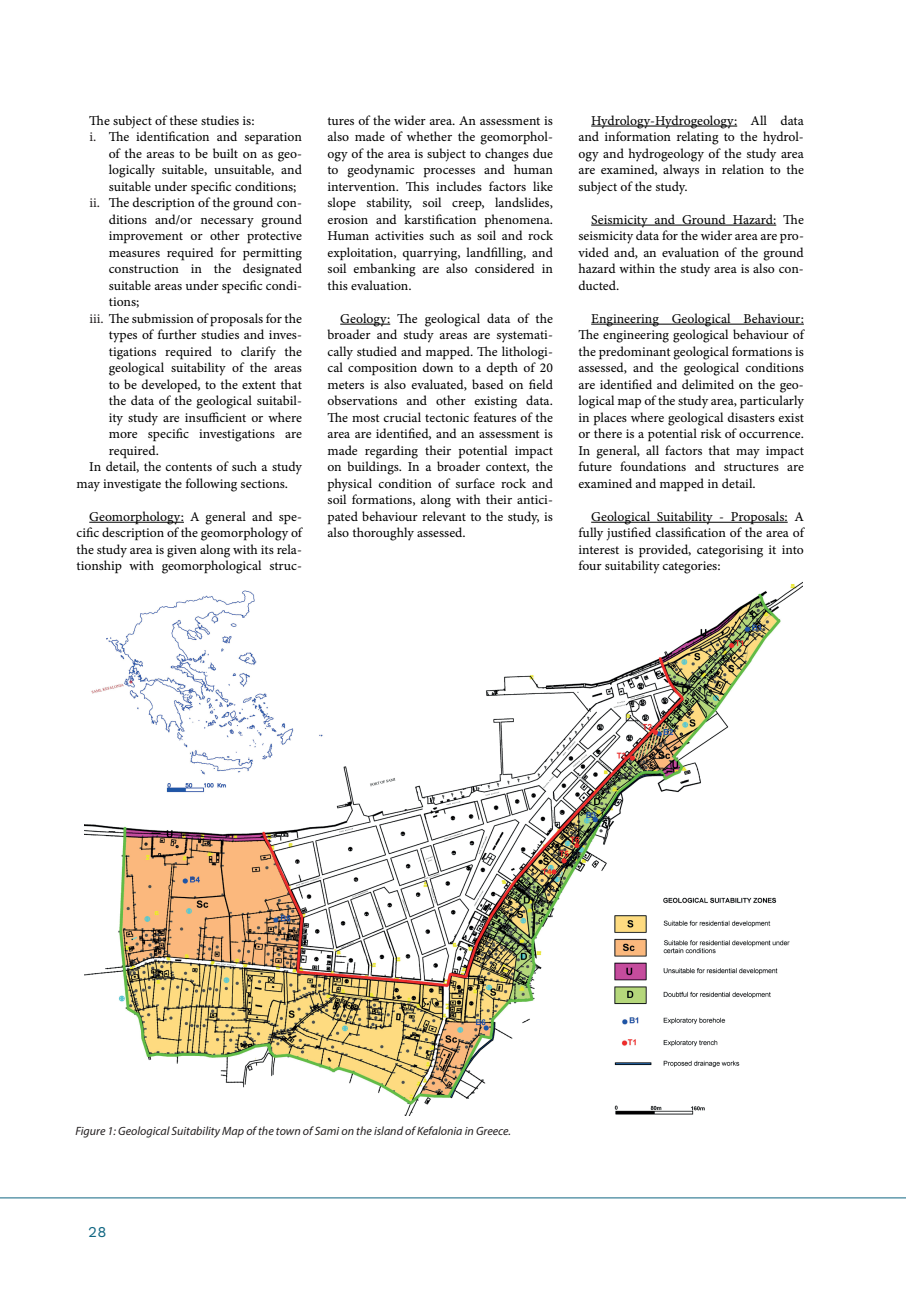
<style>
.page{position:relative;width:906px;height:1289px;background:#fff}
.page>*{position:absolute;margin:0;border:0;box-sizing:border-box;transform-origin:0 0}
.t1{font:15px "Work Sans";color:#116783}
.t2{font:13.5px/16.5px "Minion Pro Capt";letter-spacing:-.005em;color:#000001;text-align:justify}
.t3{font:italic 12px "Myriad Pro";color:#231f20}
.s1{color:#231f20}
</style>
<div class="page">
<hr style="left:0;top:1197px;width:906px;height:1px;background:#116783">
<hr style="left:89px;top:522px;width:95px;height:1px;background:#000001">
<hr style="left:340px;top:324px;width:50px;height:1px;background:#000001">
<hr style="left:591px;top:126px;width:146px;height:1px;background:#000001">
<hr style="left:591px;top:225px;width:185px;height:1px;background:#000001">
<hr style="left:591px;top:324px;width:213px;height:1px;background:#000001">
<hr style="left:591px;top:522px;width:196px;height:1px;background:#000001">
<img style="left:85px;top:582px;width:717px;height:533px">
<p class="t2" style="left:89px;top:112px;width:167px">The subject of these studies is:</p>
<p class="t2" style="left:89px;top:129px;width:214px"><span class="s1">i.</span> The identification and separation</p>
<p class="t2" style="left:109px;top:145px;width:195px">of the areas to be built on as geo-</p>
<p class="t2" style="left:109px;top:162px;width:195px">logically suitable, unsuitable, and</p>
<p class="t2" style="left:109px;top:178px;width:189px">suitable under specific conditions;</p>
<p class="t2" style="left:89px;top:195px;width:214px"><span class="s1">ii.</span> The description of the ground con-</p>
<p class="t2" style="left:109px;top:211px;width:195px">ditions and/or necessary ground</p>
<p class="t2" style="left:109px;top:228px;width:195px">improvement or other protective</p>
<p class="t2" style="left:109px;top:244px;width:195px">measures required for permitting</p>
<p class="t2" style="left:109px;top:261px;width:195px">construction in the designated</p>
<p class="t2" style="left:109px;top:277px;width:195px">suitable areas under specific condi-</p>
<p class="t2" style="left:109px;top:294px;width:32px">tions;</p>
<p class="t2" style="left:89px;top:310px;width:214px"><span class="s1">iii.</span> The submission of proposals for the</p>
<p class="t2" style="left:109px;top:327px;width:195px">types of further studies and inves-</p>
<p class="t2" style="left:109px;top:343px;width:195px">tigations required to clarify the</p>
<p class="t2" style="left:109px;top:360px;width:195px">geological suitability of the areas</p>
<p class="t2" style="left:109px;top:376px;width:195px">to be developed, to the extent that</p>
<p class="t2" style="left:109px;top:393px;width:195px">the data of the geological suitabil-</p>
<p class="t2" style="left:109px;top:409px;width:195px">ity study are insufficient or where</p>
<p class="t2" style="left:109px;top:426px;width:195px">more specific investigations are</p>
<p class="t2" style="left:109px;top:442px;width:52px">required.</p>
<p class="t2" style="left:89px;top:459px;width:214px">In detail, the contents of such a study</p>
<p class="t2" style="left:76px;top:475px;width:213px">may investigate the following sections.</p>
<p class="t2" style="left:77px;top:508px;width:227px;text-indent:13px">Geomorphology: A general and spe&shy;cific description of the geomorphology of the study area is given along with its rela&shy;tionship with geomorphological struc-</p>
<p class="t2" style="left:327px;top:112px;width:227px">tures of the wider area. An assessment is also made of whether the geomorphol&shy;ogy of the area is subject to changes due to geodynamic processes and human intervention. This includes factors like slope stability, soil creep, landslides, erosion and karstification phenomena.<br>Human activities such as soil and rock exploitation, quarrying, landfilling, and soil embanking are also considered in this evaluation.</p>
<p class="t2" style="left:327px;top:310px;width:227px;text-indent:13px">Geology: The geological data of the broader and study areas are systemati&shy;cally studied and mapped. The lithologi&shy;cal composition down to a depth of 20 meters is also evaluated, based on field observations and other existing data.<br>The most crucial tectonic features of the area are identified, and an assessment is made regarding their potential impact on buildings. In a broader context, the physical condition of surface rock and soil formations, along with their antici&shy;pated behaviour relevant to the study, is also thoroughly assessed.</p>
<p class="t2" style="left:578px;top:112px;width:227px;text-indent:13px">Hydrology-Hydrogeology: All data and information relating to the hydrol&shy;ogy and hydrogeology of the study area are examined, always in relation to the subject of the study.</p>
<p class="t2" style="left:578px;top:211px;width:227px;text-indent:13px">Seismicity and Ground Hazard: The seismicity data for the wider area are pro&shy;vided and, an evaluation of the ground hazard within the study area is also con&shy;ducted.</p>
<p class="t2" style="left:578px;top:310px;width:227px;text-indent:13px">Engineering Geological Behaviour:<br>The engineering geological behaviour of the predominant geological formations is assessed, and the geological conditions are identified and delimited on the geo&shy;logical map of the study area, particularly in places where geological disasters exist or there is a potential risk of occurrence.<br>In general, all factors that may impact future foundations and structures are examined and mapped in detail.</p>
<p class="t2" style="left:578px;top:508px;width:227px;text-indent:13px">Geological Suitability - Proposals: A fully justified classification of the area of interest is provided, categorising it into four suitability categories:</p>
<p class="t3" style="left:76px;top:1123px;width:437px">Figure 1: Geological Suitability Map of the town of Sami on the island of Kefalonia in Greece.</p>
<p class="t1" style="left:88px;top:1220px;width:20px">28</p>
</div>
